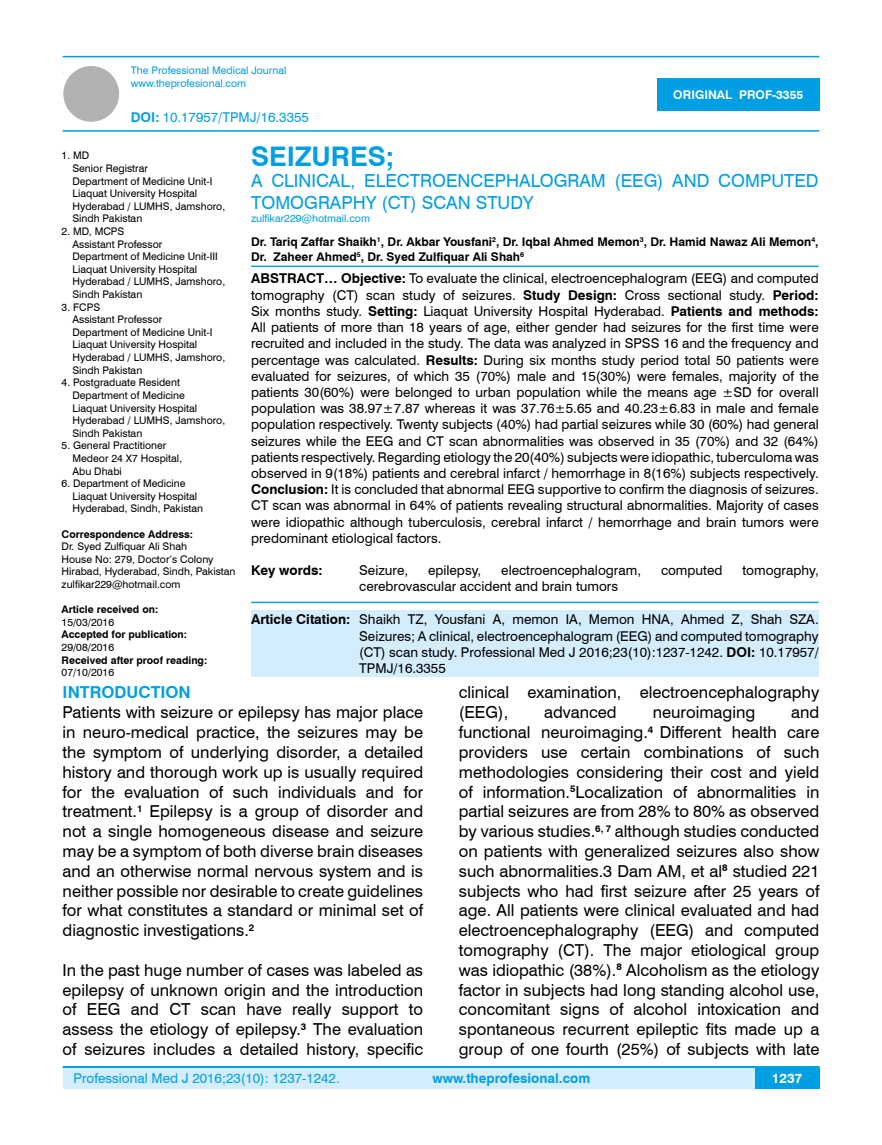
<style>
.page{position:relative;width:882px;height:1145px;background:#fff}
.page>*{position:absolute;margin:0;border:0;box-sizing:border-box;transform-origin:0 0}
.t1{font:700 27px "Swiss 721 BT";color:#009fe3}
.t2{font:18px/21.6px "Swiss 721 BT";color:#009fe3}
.t3{font:16.5px/19.8px "Swiss 721 BT";color:#000;text-align:justify}
.t4{font:700 16.5px "Swiss 721 BT";color:#009fe3}
.t5{font:13.5px/16.2px "Swiss 721 BT";color:#000;text-align:justify}
.t6{font:13.5px "Swiss 721 BT";color:#009fe3}
.t7{font:700 13.5px "Swiss 721 BT";color:#009fe3}
.t8{font:700 13.5px "Swiss 721 BT";color:#000}
.t9{font:700 13.5px "Swiss 721 BT";color:#fff}
.t10{font:700 12px/14.4px "Swiss 721 BT";color:#000}
.t11{font:700 12px "Swiss 721 BT";color:#fff}
.t12{font:10.5px/12.6px "Swiss 721 BT";color:#000}
.t13{font:700 10.5px "Swiss 721 BT";color:#000}
.t14{font:10.5px/12.6px "Swiss 721 BT";color:#009fe3}
.s1{font-weight:700}
</style>
<div class="page">
<div style="left:63px;top:1067px;width:756px;height:21px;background:#d4edfc"></div>
<hr style="left:63px;top:1066px;width:756px;height:2px;background:#009fe3">
<div style="left:754px;top:1068px;width:65px;height:20px;background:#009fe3"></div>
<hr style="left:63px;top:56px;width:756px;height:1px;background:#009fe3">
<hr style="left:63px;top:130px;width:756px;height:2px;background:#009fe3">
<div style="left:63px;top:66px;width:56px;height:56px;background:#b3b2b2;border-radius:50%"></div>
<div style="left:657px;top:78px;width:162px;height:33px;background:#009fe3"></div>
<hr style="left:251px;top:265px;width:567px;height:2px;background:#009fe3">
<hr style="left:251px;top:601px;width:567px;height:2px;background:#009fe3">
<div style="left:251px;top:610px;width:567px;height:66px;background:#d4edfc"></div>
<p class="t14" style="left:131px;top:64px;width:157px">The Professional Medical Journal www.theprofesional.com</p>
<p class="t6" style="left:131px;top:108px;width:179px"><span class="s1">DOI:</span> 10.17957/TPMJ/16.3355</p>
<p class="t11" style="left:673px;top:87px;width:131px">ORIGINAL PROF-3355</p>
<p class="t12" style="left:72px;top:149px;width:154px;text-indent:-11px">1. MD<br>Senior Registrar<br>Department of Medicine Unit-I<br>Liaquat University Hospital<br>Hyderabad / LUMHS, Jamshoro,<br>Sindh Pakistan</p>
<p class="t12" style="left:72px;top:225px;width:154px;text-indent:-11px">2. MD, MCPS<br>Assistant Professor<br>Department of Medicine Unit-III<br>Liaquat University Hospital<br>Hyderabad / LUMHS, Jamshoro,<br>Sindh Pakistan</p>
<p class="t12" style="left:72px;top:300px;width:154px;text-indent:-11px">3. FCPS<br>Assistant Professor<br>Department of Medicine Unit-I<br>Liaquat University Hospital<br>Hyderabad / LUMHS, Jamshoro,<br>Sindh Pakistan</p>
<p class="t12" style="left:72px;top:376px;width:154px;text-indent:-11px">4. Postgraduate Resident<br>Department of Medicine<br>Liaquat University Hospital<br>Hyderabad / LUMHS, Jamshoro,<br>Sindh Pakistan</p>
<p class="t12" style="left:72px;top:439px;width:111px;text-indent:-11px">5. General Practitioner<br>Medeor 24 X7 Hospital,<br>Abu Dhabi</p>
<p class="t12" style="left:72px;top:477px;width:132px;text-indent:-11px">6. Department of Medicine<br>Liaquat University Hospital<br>Hyderabad, Sindh, Pakistan</p>
<p class="t13" style="left:62px;top:526px;width:133px">Correspondence Address:</p>
<p class="t12" style="left:62px;top:540px;width:175px">Dr. Syed Zulfiquar Ali Shah<br>House No: 279, Doctor’s Colony<br>Hirabad, Hyderabad, Sindh, Pakistan zulfikar229@hotmail.com</p>
<p class="t13" style="left:62px;top:602px;width:98px">Article received on:</p>
<p class="t12" style="left:62px;top:615px;width:54px">15/03/2016</p>
<p class="t13" style="left:62px;top:627px;width:127px">Accepted for publication:</p>
<p class="t12" style="left:62px;top:640px;width:54px">29/08/2016</p>
<p class="t13" style="left:62px;top:652px;width:147px">Received after proof reading:</p>
<p class="t12" style="left:62px;top:666px;width:54px">07/10/2016</p>
<h1 class="t1" style="left:251px;top:137px;width:144px">SEIZURES;</h1>
<h2 class="t2" style="left:251px;top:169px;width:568px">A CLINICAL, ELECTROENCEPHALOGRAM (EEG) AND COMPUTED<br>TOMOGRAPHY (CT) SCAN STUDY</h2>
<p class="t14" style="left:251px;top:211px;width:120px">zulfikar229@hotmail.com</p>
<p class="t10" style="left:251px;top:234px;width:568px">Dr. Tariq Zaffar Shaikh<sup>1</sup>, Dr. Akbar Yousfani<sup>2</sup>, Dr. Iqbal Ahmed Memon<sup>3</sup>, Dr. Hamid Nawaz Ali Memon<sup>4</sup>,<br>Dr. Zaheer Ahmed<sup>5</sup>, Dr. Syed Zulfiquar Ali Shah<sup>6</sup></p>
<p class="t5" style="left:251px;top:270px;width:569px"><span class="s1">ABSTRACT… Objective:</span> To evaluate the clinical, electroencephalogram (EEG) and computed tomography (CT) scan study of seizures. <span class="s1">Study Design:</span> Cross sectional study. <span class="s1">Period:<br></span>Six months study. <span class="s1">Setting:</span> Liaquat University Hospital Hyderabad. <span class="s1">Patients and methods:<br></span>All patients of more than 18 years of age, either gender had seizures for the first time were recruited and included in the study. The data was analyzed in SPSS 16 and the frequency and percentage was calculated. <span class="s1">Results:</span> During six months study period total 50 patients were evaluated for seizures, of which 35 (70%) male and 15(30%) were females, majority of the patients 30(60%) were belonged to urban population while the means age ±SD for overall population was 38.97±7.87 whereas it was 37.76±5.65 and 40.23±6.83 in male and female population respectively. Twenty subjects (40%) had partial seizures while 30 (60%) had general seizures while the EEG and CT scan abnormalities was observed in 35 (70%) and 32 (64%) patients respectively. Regarding etiology the 20(40%) subjects were idiopathic, tuberculoma was observed in 9(18%) patients and cerebral infarct / hemorrhage in 8(16%) subjects respectively.<br><span class="s1">Conclusion:</span> It is concluded that abnormal EEG supportive to confirm the diagnosis of seizures.<br>CT scan was abnormal in 64% of patients revealing structural abnormalities. Majority of cases were idiopathic although tuberculosis, cerebral infarct / hemorrhage and brain tumors were predominant etiological factors.</p>
<p class="t8" style="left:251px;top:561px;width:73px">Key words:</p>
<p class="t5" style="left:359px;top:562px;width:50px">Seizure,</p>
<p class="t5" style="left:428px;top:562px;width:55px">epilepsy,</p>
<p class="t5" style="left:501px;top:562px;width:141px">electroencephalogram,</p>
<p class="t5" style="left:660px;top:562px;width:63px">computed</p>
<p class="t5" style="left:742px;top:562px;width:78px">tomography,</p>
<p class="t5" style="left:359px;top:578px;width:260px">cerebrovascular accident and brain tumors</p>
<p class="t5" style="left:359px;top:611px;width:461px;text-indent:-108px"><span class="s1">Article Citation:</span> Shaikh TZ, Yousfani A, memon IA, Memon HNA, Ahmed Z, Shah SZA.<br>Seizures; A clinical, electroencephalogram (EEG) and computed tomography (CT) scan study. Professional Med J 2016;23(10):1237-1242. <span class="s1">DOI:</span> 10.17957/ TPMJ/16.3355</p>
<p class="t4" style="left:63px;top:681px;width:130px">INTRODUCTION</p>
<p class="t3" style="left:63px;top:702px;width:362px">Patients with seizure or epilepsy has major place in neuro-medical practice, the seizures may be the symptom of underlying disorder, a detailed history and thorough work up is usually required for the evaluation of such individuals and for treatment.<sup>1</sup> Epilepsy is a group of disorder and not a single homogeneous disease and seizure may be a symptom of both diverse brain diseases and an otherwise normal nervous system and is neither possible nor desirable to create guidelines for what constitutes a standard or minimal set of diagnostic investigations.<sup>2</sup></p>
<p class="t3" style="left:63px;top:959px;width:362px">In the past huge number of cases was labeled as epilepsy of unknown origin and the introduction of EEG and CT scan have really support to assess the etiology of epilepsy.<sup>3</sup> The evaluation of seizures includes a detailed history, specific</p>
<p class="t3" style="left:458px;top:682px;width:362px">clinical examination, electroencephalography (EEG),</p>
<p class="t3" style="left:458px;top:702px;width:362px;text-indent:332px">and functional neuroimaging.<sup>4</sup> Different health care providers use certain combinations of such methodologies considering their cost and yield of information.<sup>5</sup>Localization of abnormalities in partial seizures are from 28% to 80% as observed by various studies.<sup>6,</sup> <sup>7</sup> although studies conducted on patients with generalized seizures also show such abnormalities.3 Dam AM, et al<sup>8</sup> studied 221 subjects who had first seizure after 25 years of age. All patients were clinical evaluated and had electroencephalography (EEG) and computed tomography (CT). The major etiological group was idiopathic (38%).<sup>8</sup> Alcoholism as the etiology factor in subjects had long standing alcohol use, concomitant signs of alcohol intoxication and spontaneous recurrent epileptic fits made up a group of one fourth (25%) of subjects with late</p>
<p class="t3" style="left:544px;top:702px;width:74px">advanced</p>
<p class="t3" style="left:652px;top:702px;width:104px">neuroimaging</p>
<p class="t6" style="left:74px;top:1069px;width:267px">Professional Med J 2016;23(10): 1237-1242.</p>
<p class="t7" style="left:432px;top:1069px;width:159px">www.theprofesional.com</p>
<p class="t9" style="left:771px;top:1069px;width:32px">1237</p>
</div>
